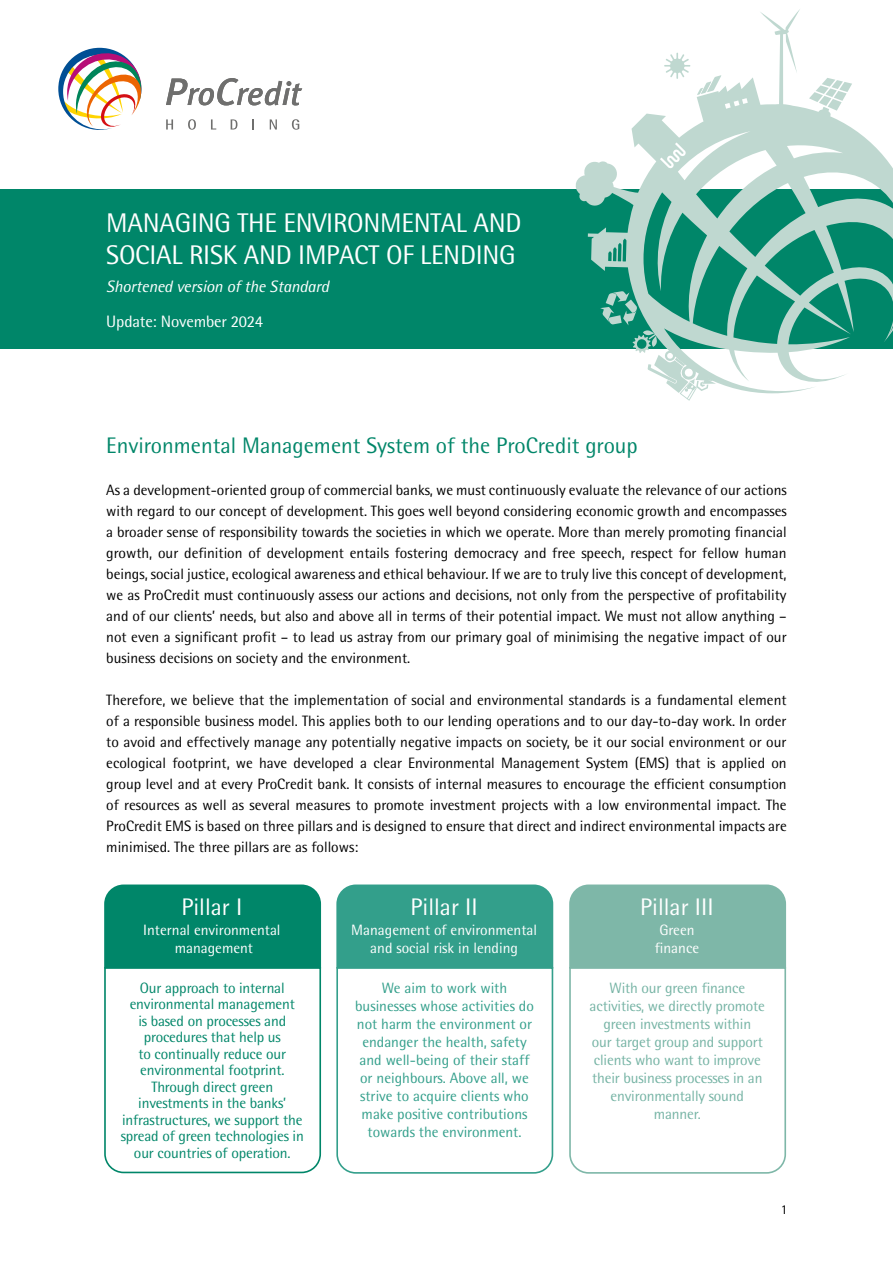
<style>
.page{position:relative;width:893px;height:1263px;background:#fff}
.page>*{position:absolute;margin:0;border:0;box-sizing:border-box;transform-origin:0 0}
.t1{font:27px/32.4px "Rotis Semi Sans";letter-spacing:-.01em;color:#fff}
.t2{font:24px "Rotis Semi Sans";color:#fff}
.t3{font:22.5px "Rotis Semi Sans";color:#008669}
.t4{font:italic 16.5px "Rotis Semi Sans";letter-spacing:-.01em;color:#fff}
.t5{font:16.5px "Rotis Semi Sans";letter-spacing:-.01em;color:#fff}
.t6{font:15px/21px "Rotis Semi Sans";color:#000;text-align:justify}
.t7{font:15px/16.5px "Rotis Semi Sans";letter-spacing:-.01em;color:#008669;text-align:center}
.t8{font:15px/18px "Rotis Semi Sans";color:#339f8b;text-align:center}
.t9{font:15px/18px "Rotis Semi Sans";letter-spacing:-.01em;color:#75b3a4;text-align:center}
.t10{font:15px/18px "Rotis Semi Sans";color:#fff;text-align:center}
.t11{font:13.5px "Rotis Semi Sans";color:#000}
</style>
<div class="page">
<svg style="left:58px;top:48px;width:84px;height:82px"></svg>
<svg style="left:166px;top:78px;width:136px;height:27px"></svg>
<svg style="left:166px;top:119px;width:7px;height:11px"></svg>
<svg style="left:188px;top:119px;width:8px;height:11px"></svg>
<svg style="left:211px;top:119px;width:5px;height:11px"></svg>
<svg style="left:231px;top:119px;width:6px;height:11px"></svg>
<svg style="left:270px;top:119px;width:7px;height:11px"></svg>
<svg style="left:292px;top:119px;width:7px;height:11px"></svg>
<div style="left:0;top:189px;width:893px;height:159px;background:#008669"></div>
<svg style="left:575px;top:9px;width:318px;height:384px"></svg>
<svg style="left:600px;top:291px;width:116px;height:110px"></svg>
<svg style="left:809px;top:78px;width:43px;height:39px"></svg>
<div style="left:104px;top:884px;width:217px;height:82px;background:#008669"></div>
<svg style="left:104px;top:966px;width:218px;height:208px"></svg>
<div style="left:336px;top:884px;width:217px;height:82px;background:#339f8b"></div>
<svg style="left:336px;top:966px;width:218px;height:208px"></svg>
<div style="left:569px;top:884px;width:217px;height:82px;background:#7eb7a8"></div>
<svg style="left:569px;top:966px;width:218px;height:208px"></svg>
<h1 class="t1" style="left:106px;top:206px;width:417px">MANAGING THE ENVIRONMENTAL AND<br>SOCIAL RISK AND IMPACT OF LENDING</h1>
<p class="t4" style="left:106px;top:276px;width:224px">Shortened version of the Standard</p>
<p class="t5" style="left:106px;top:312px;width:158px">Update: November 2024</p>
<h3 class="t3" style="left:106px;top:432px;width:533px">Environmental Management System of the ProCredit group</h3>
<p class="t6" style="left:106px;top:479px;width:682px">As a development-oriented group of commercial banks, we must continuously evaluate the relevance of our actions with regard to our concept of development. This goes well beyond considering economic growth and encompasses a broader sense of responsibility towards the societies in which we operate. More than merely promoting financial growth, our definition of development entails fostering democracy and free speech, respect for fellow human beings, social justice, ecological awareness and ethical behaviour. If we are to truly live this concept of development, we as ProCredit must continuously assess our actions and decisions, not only from the perspective of profitability and of our clients’ needs, but also and above all in terms of their potential impact. We must not allow anything – not even a significant profit – to lead us astray from our primary goal of minimising the negative impact of our business decisions on society and the environment.</p>
<p class="t6" style="left:106px;top:689px;width:682px">Therefore, we believe that the implementation of social and environmental standards is a fundamental element of a responsible business model. This applies both to our lending operations and to our day-to-day work. In order to avoid and effectively manage any potentially negative impacts on society, be it our social environment or our ecological footprint, we have developed a clear Environmental Management System (EMS) that is applied on group level and at every ProCredit bank. It consists of internal measures to encourage the efficient consumption of resources as well as several measures to promote investment projects with a low environmental impact. The ProCredit EMS is based on three pillars and is designed to ensure that direct and indirect environmental impacts are minimised. The three pillars are as follows:</p>
<h2 class="t2" style="left:181px;top:893px;width:62px">Pillar I</h2>
<p class="t10" style="left:143px;top:921px;width:139px">Internal environmental management</p>
<p class="t7" style="left:121px;top:979px;width:184px">Our approach to internal environmental management<br>is based on processes and procedures that help us<br>to continually reduce our environmental footprint.<br>Through direct green investments in the banks’ infrastructures, we support the spread of green technologies in our countries of operation.</p>
<h2 class="t2" style="left:411px;top:893px;width:69px">Pillar II</h2>
<p class="t10" style="left:351px;top:921px;width:187px">Management of environmental and social risk in lending</p>
<p class="t8" style="left:355px;top:979px;width:180px">We aim to work with businesses whose activities do not harm the environment or endanger the health, safety and well-being of their staff or neighbours. Above all, we strive to acquire clients who make positive contributions towards the environment.</p>
<h2 class="t2" style="left:640px;top:893px;width:75px">Pillar III</h2>
<p class="t10" style="left:655px;top:921px;width:46px">Green finance</p>
<p class="t9" style="left:590px;top:979px;width:177px">With our green finance activities, we directly promote green investments within<br>our target group and support clients who want to improve their business processes in an environmentally sound manner.</p>
<p class="t11" style="left:781px;top:1202px;width:8px">1</p>
</div>
